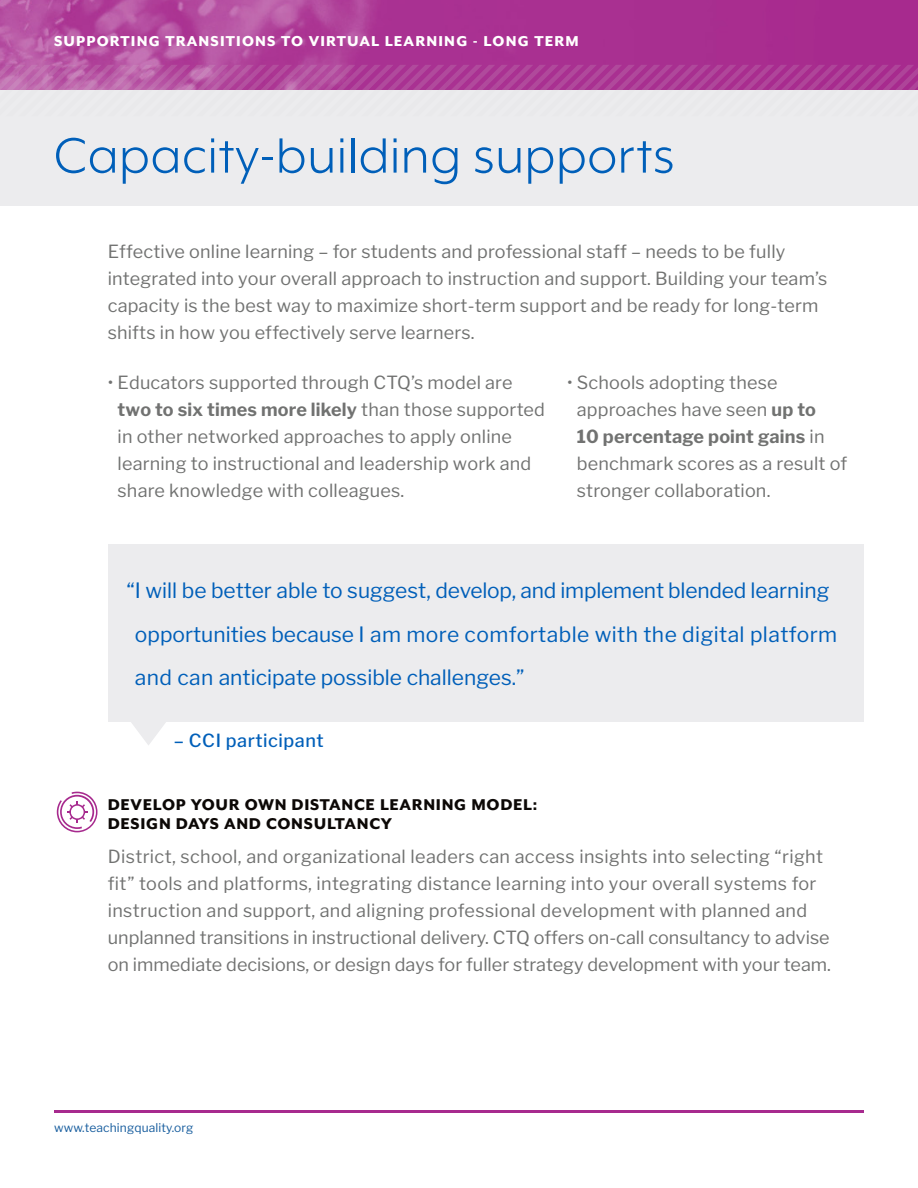
<style>
.page{position:relative;width:918px;height:1188px;background:#fff}
.page>*{position:absolute;margin:0;border:0;box-sizing:border-box;transform-origin:0 0}
.t1{font:57px "Mr Eaves XL Mod OT";letter-spacing:.01em;color:#005fb9}
.t2{font:21px/43.5px "Libre Franklin";color:#005fb9}
.t3{font:18px/27px "Libre Franklin";letter-spacing:.01em;color:#717271}
.Sub_Head_1{font:800 18px/19.5px "Mr Eaves XL Mod OT";letter-spacing:.04em;color:#0c0806}
.t4{font:500 18px "Libre Franklin";letter-spacing:.03em;color:#005fb9}
.t5{font:800 16.5px "Mr Eaves XL Mod OT";letter-spacing:.07em;color:#fff}
.table_text{font:12px "Libre Franklin";letter-spacing:.01em;color:#175d9e}
.s1{font-weight:700}
</style>
<div class="page">
<div style="left:0;top:90px;width:918px;height:116px;background:#ececee"></div>
<hr style="left:54px;top:1110px;width:810px;height:2px;background:#a72a8e">
<img style="left:0;top:0;width:918px;height:65px">
<div style="left:108px;top:544px;width:756px;height:178px;background:#ececee"></div>
<svg style="left:131px;top:722px;width:35px;height:23px"></svg>
<svg style="left:0;top:65px;width:918px;height:25px;background:#b0469b"></svg>
<svg style="left:57px;top:792px;width:41px;height:40px"></svg>
<p class="t5" style="left:54px;top:33px;width:526px">SUPPORTING TRANSITIONS TO VIRTUAL LEARNING - LONG TERM</p>
<p class="t1" style="left:54px;top:127px;width:622px">Capacity-building supports</p>
<p class="t3" style="left:108px;top:238px;width:721px">Effective online learning – for students and professional staff – needs to be fully integrated into your overall approach to instruction and support. Building your team’s capacity is the best way to maximize short-term support and be ready for long-term shifts in how you effectively serve learners.</p>
<p class="t3" style="left:118px;top:369px;width:429px;text-indent:-10px">• Educators supported through CTQ’s model are <span class="s1">two to six times more likely</span> than those supported in other networked approaches to apply online learning to instructional and leadership work and share knowledge with colleagues.</p>
<p class="t3" style="left:577px;top:369px;width:272px;text-indent:-10px">• Schools adopting these approaches have seen <span class="s1">up to<br>10 percentage point gains</span> in benchmark scores as a result of stronger collaboration.</p>
<p class="t2" style="left:135px;top:569px;width:704px;text-indent:-8px">“I will be better able to suggest, develop, and implement blended learning opportunities because I am more comfortable with the digital platform and can anticipate possible challenges.”</p>
<p class="t4" style="left:174px;top:730px;width:151px">– CCI participant</p>
<p class="Sub_Head_1" style="left:108px;top:794px;width:431px">DEVELOP YOUR OWN DISTANCE LEARNING MODEL:<br>DESIGN DAYS AND CONSULTANCY</p>
<p class="t3" style="left:108px;top:843px;width:725px">District, school, and organizational leaders can access insights into selecting “right fit” tools and platforms, integrating distance learning into your overall systems for instruction and support, and aligning professional development with planned and unplanned transitions in instructional delivery. CTQ offers on-call consultancy to advise on immediate decisions, or design days for fuller strategy development with your team.</p>
<p class="table_text" style="left:54px;top:1121px;width:141px">www.teachingquality.org</p>
</div>
